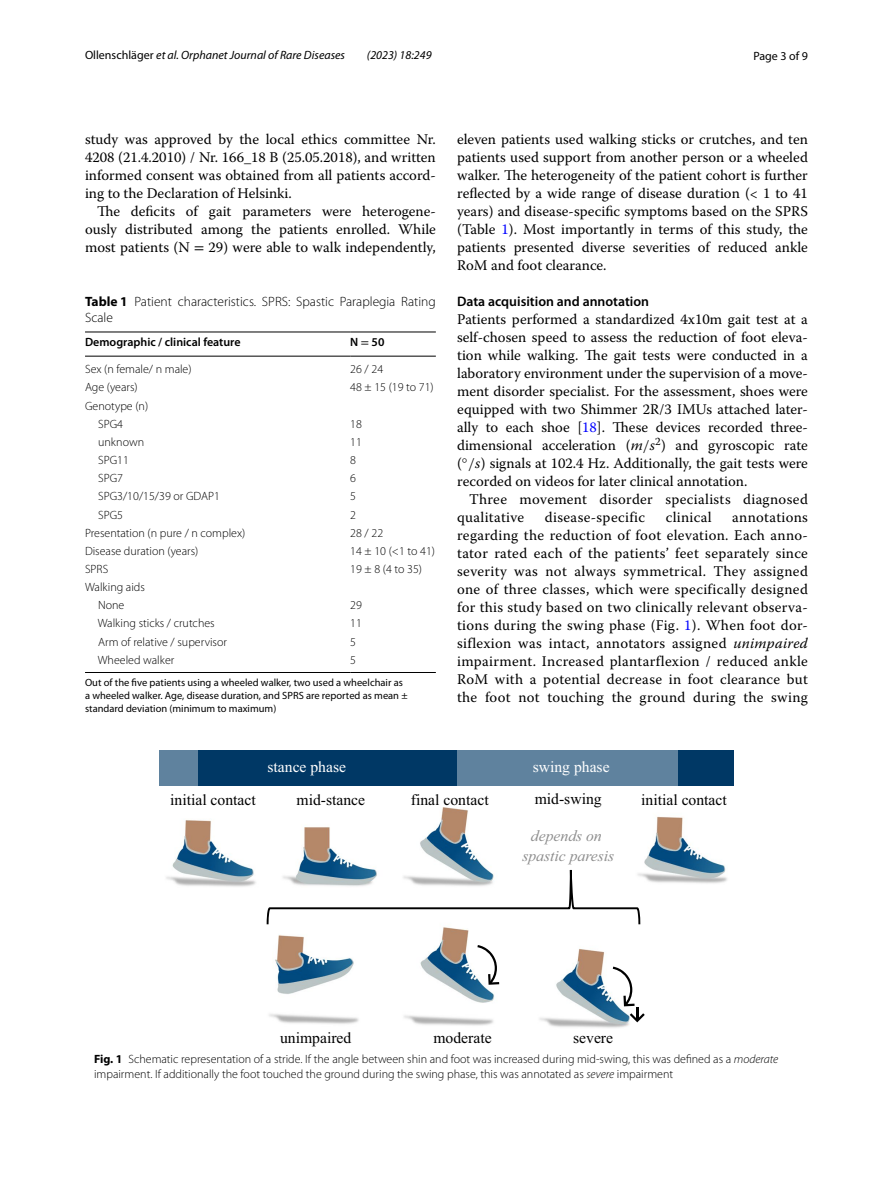
<style>
.page{position:relative;width:893px;height:1187px;background:#fff}
.page>*{position:absolute;margin:0;border:0;box-sizing:border-box;transform-origin:0 0}
.t1{font:15.6px "Times New Roman";color:#000}
.t2{font:italic 15.6px/20px "Times New Roman";color:#8d8d8d;text-align:center}
.t3{font:15.6px "Times New Roman";color:#fff}
.t4{font:14.7px/18px "Warnock Pro";letter-spacing:.005em;color:#000;text-align:justify}
.t5{font:14.7px "Warnock Pro";letter-spacing:.025em;color:#000}
.t6{font:600 13.8px "Myriad Pro";color:#000}
.t7{font:300 13.5px/16.5px "Myriad Pro";color:#000}
.t8{font:300 12px/18.1px "Myriad Pro";color:#000}
.t9{font:italic 12px "Myriad Pro";color:#000}
.t10{font:600 12px "Myriad Pro";color:#000}
.t11{font:12px "Myriad Pro";color:#000}
.t12{font:10.5px/12.8px "Myriad Pro";color:#000}
.s1{font-style:normal}
.s2{font-family:"STIX"}
.s3{font-weight:700}
.s4{font-family:"STIX";font-weight:400}
.s5{color:#00f}
.s6{font-family:"Warnock Pro It 3"}
.s7{font-family:"MTMI"}
.s8{font-family:"MTMI2"}
.s9{font-style:italic}
.s10{font-family:"Warnock Pro It 2"}
</style>
<div class="page">
<hr style="left:85px;top:332px;width:265px;height:1px;background:#000">
<hr style="left:85px;top:356px;width:265px;height:1px;background:#000">
<hr style="left:350px;top:332px;width:86px;height:1px;background:#000">
<hr style="left:350px;top:356px;width:86px;height:1px;background:#000">
<hr style="left:85px;top:672px;width:265px;height:1px;background:#000">
<hr style="left:350px;top:672px;width:86px;height:1px;background:#000">
<img style="left:166px;top:807px;width:561px;height:221px">
<svg style="left:267px;top:869px;width:373px;height:55px"></svg>
<div style="left:197px;top:750px;width:260px;height:36px;background:#003865"></div>
<div style="left:675px;top:750px;width:58px;height:36px;background:#003865"></div>
<div style="left:457px;top:750px;width:221px;height:36px;background:#5f829e"></div>
<div style="left:159px;top:750px;width:39px;height:36px;background:#5f829e"></div>
<svg style="left:477px;top:944px;width:22px;height:40px"></svg>
<svg style="left:613px;top:966px;width:32px;height:56px"></svg>
<p class="t9" style="left:85px;top:48px;width:262px"><span class="s1">Ollenschläger</span> et al. Orphanet Journal of Rare Diseases</p>
<p class="t9" style="left:367px;top:48px;width:66px">(2023) 18:249</p>
<p class="t11" style="left:753px;top:48px;width:56px">Page 3 of 9</p>
<p class="t4" style="left:85px;top:130px;width:352px">study was approved by the local ethics committee Nr.<br>4208 (21.4.2010) / Nr. 166_18 B (25.05.2018), and written informed consent was obtained from all patients accord&shy;ing to the Declaration of Helsinki.</p>
<p class="t4" style="left:85px;top:202px;width:352px;text-indent:12px">The deficits of gait parameters were heterogene&shy;ously distributed among the patients enrolled. While most patients (N <span class="s2">=</span> 29) were able to walk independently,</p>
<p class="t7" style="left:85px;top:293px;width:352px"><span class="s3">Table 1</span> Patient characteristics. SPRS: Spastic Paraplegia Rating<br>Scale</p>
<p class="t10" style="left:85px;top:335px;width:157px">Demographic / clinical feature</p>
<p class="t10" style="left:350px;top:335px;width:36px">N <span class="s4">=</span> 50</p>
<p class="t8" style="left:85px;top:360px;width:108px">Sex (n female/ n male)</p>
<p class="t8" style="left:350px;top:360px;width:34px">26 / 24</p>
<p class="t8" style="left:85px;top:378px;width:54px">Age (years)</p>
<p class="t8" style="left:350px;top:378px;width:85px">48 ± 15 (19 to 71)</p>
<p class="t8" style="left:98px;top:397px;width:52px;text-indent:-13px">Genotype (n)<br>SPG4</p>
<p class="t8" style="left:350px;top:415px;width:13px">18</p>
<p class="t8" style="left:98px;top:433px;width:47px">unknown</p>
<p class="t8" style="left:350px;top:433px;width:13px">11</p>
<p class="t8" style="left:98px;top:451px;width:32px">SPG11</p>
<p class="t8" style="left:350px;top:451px;width:7px">8</p>
<p class="t8" style="left:98px;top:469px;width:26px">SPG7</p>
<p class="t8" style="left:350px;top:469px;width:7px">6</p>
<p class="t8" style="left:98px;top:487px;width:123px">SPG3/10/15/39 or GDAP1</p>
<p class="t8" style="left:350px;top:487px;width:7px">5</p>
<p class="t8" style="left:98px;top:505px;width:26px">SPG5</p>
<p class="t8" style="left:350px;top:505px;width:7px">2</p>
<p class="t8" style="left:85px;top:524px;width:162px">Presentation (n pure / n complex)</p>
<p class="t8" style="left:350px;top:524px;width:34px">28 / 22</p>
<p class="t8" style="left:85px;top:542px;width:115px">Disease duration (years)</p>
<p class="t8" style="left:350px;top:542px;width:86px">14 ± 10 (&lt;1 to 41)</p>
<p class="t8" style="left:85px;top:560px;width:25px">SPRS</p>
<p class="t8" style="left:350px;top:560px;width:73px">19 ± 8 (4 to 35)</p>
<p class="t8" style="left:98px;top:578px;width:48px;text-indent:-13px">Walking aids<br>None</p>
<p class="t8" style="left:350px;top:596px;width:13px">29</p>
<p class="t8" style="left:98px;top:614px;width:118px">Walking sticks / crutches</p>
<p class="t8" style="left:350px;top:614px;width:13px">11</p>
<p class="t8" style="left:98px;top:632px;width:130px">Arm of relative / supervisor</p>
<p class="t8" style="left:350px;top:632px;width:7px">5</p>
<p class="t8" style="left:98px;top:651px;width:78px">Wheeled walker</p>
<p class="t8" style="left:350px;top:651px;width:7px">5</p>
<p class="t12" style="left:85px;top:676px;width:324px">Out of the five patients using a wheeled walker, two used a wheelchair as a wheeled walker. Age, disease duration, and SPRS are reported as mean ± standard deviation (minimum to maximum)</p>
<p class="t4" style="left:457px;top:130px;width:352px">eleven patients used walking sticks or crutches, and ten patients used support from another person or a wheeled walker. The heterogeneity of the patient cohort is further reflected by a wide range of disease duration (&lt; 1 to 41 years) and disease-specific symptoms based on the SPRS (Table <span class="s5">1</span>). Most importantly in terms of this study, the patients presented diverse severities of reduced ankle RoM and foot clearance.</p>
<p class="t6" style="left:457px;top:292px;width:193px">Data acquisition and annotation</p>
<p class="t4" style="left:457px;top:310px;width:352px">Patients performed a standardized 4x10m gait test at a self-chosen speed to assess the reduction of foot eleva&shy;tion while walking. The gait tests were conducted in a laboratory environment under the supervision of a move&shy;ment disorder specialist. For the assessment, shoes were equipped with two Shimmer 2R/3 IMUs attached later&shy;ally to each shoe [<span class="s5">18</span>]. These devices recorded three&shy;dimensional acceleration (<span class="s6">m</span><span class="s7">/</span><span class="s6">s</span><sup>2</sup>) and gyroscopic rate (<sup>◦</sup><span class="s8">/</span><span class="s9">s</span>) signals at 102.4 Hz. Additionally, the gait tests were recorded on videos for later clinical annotation.</p>
<p class="t4" style="left:457px;top:490px;width:352px;text-indent:12px">Three movement disorder specialists diagnosed qualitative</p>
<p class="t5" style="left:545px;top:508px;width:102px">disease-specific</p>
<p class="t4" style="left:666px;top:508px;width:47px">clinical</p>
<p class="t4" style="left:457px;top:508px;width:352px;text-indent:275px">annotations regarding the reduction of foot elevation. Each anno&shy;tator rated each of the patients’ feet separately since severity was not always symmetrical. They assigned one of three classes, which were specifically designed for this study based on two clinically relevant observa&shy;tions during the swing phase (Fig. <span class="s5">1</span>). When foot dor&shy;siflexion was intact, annotators assigned <span class="s10">unimpaired </span>impairment. Increased plantarflexion / reduced ankle RoM with a potential decrease in foot clearance but the foot not touching the ground during the swing</p>
<p class="t3" style="left:267px;top:761px;width:80px">stance phase</p>
<p class="t3" style="left:533px;top:760px;width:78px">swing phase</p>
<p class="t1" style="left:170px;top:794px;width:87px">initial contact</p>
<p class="t1" style="left:297px;top:794px;width:70px">mid-stance</p>
<p class="t1" style="left:411px;top:794px;width:79px">final contact</p>
<p class="t1" style="left:535px;top:792px;width:68px">mid-swing</p>
<p class="t1" style="left:641px;top:794px;width:87px">initial contact</p>
<p class="t1" style="left:280px;top:1032px;width:73px">unimpaired</p>
<p class="t2" style="left:522px;top:825px;width:93px">depends on spastic paresis</p>
<p class="t1" style="left:433px;top:1032px;width:60px">moderate</p>
<p class="t1" style="left:573px;top:1031px;width:41px">severe</p>
<p class="t8" style="left:94px;top:1051px;width:686px;line-height:15px"><span class="s3">Fig. 1</span> Schematic representation of a stride. If the angle between shin and foot was increased during mid-swing, this was defined as a <span class="s9">moderate </span>impairment. If additionally the foot touched the ground during the swing phase, this was annotated as <span class="s9">severe</span> impairment</p>
</div>
